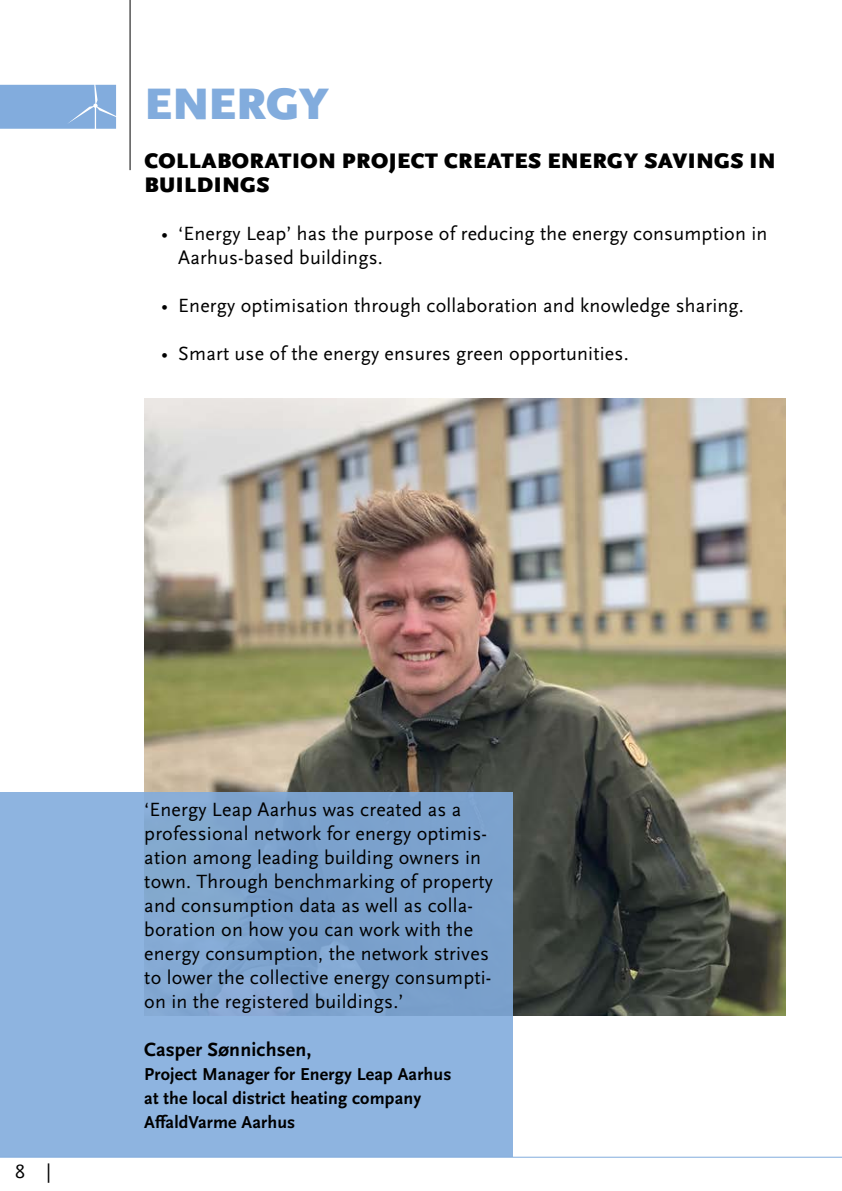
<style>
.page{position:relative;width:842px;height:1191px;background:#fff}
.page>*{position:absolute;margin:0;border:0;box-sizing:border-box;transform-origin:0 0}
.Overskrift{font:900 46px "Scala Sans OT";color:#82acdd}
.Afsnit_Mellemrubrik{font:900 22px/24px "Scala Sans OT";letter-spacing:.02em;color:#000}
.Brødtext{font:20px/24px "Scala Sans OT";letter-spacing:.01em;color:#000}
.indryk{font:20px/24px "Scala Sans OT";letter-spacing:.01em;color:#000}
.bold{font:700 20px "Scala Sans OT";letter-spacing:.01em;color:#000}
.bold-2{font:700 18px/24px "Scala Sans OT";letter-spacing:.01em;color:#000}
</style>
<div class="page">
<img style="left:144px;top:398px;width:641px;height:617px">
<svg style="left:0;top:792px;width:512px;height:364px;background:#86acd7"></svg>
<hr style="left:130px;top:0;width:1px;height:170px;background:#000">
<hr style="left:0;top:1156px;width:842px;height:1px;background:#82acdd">
<svg style="left:0;top:85px;width:116px;height:44px;background:#86aede"></svg>
<p class="Overskrift" style="left:145px;top:76px;width:186px">ENERGY</p>
<p class="Afsnit_Mellemrubrik" style="left:144px;top:149px;width:632px">COLLABORATION PROJECT CREATES ENERGY SAVINGS IN<br>BUILDINGS</p>
<p class="indryk" style="left:178px;top:221px;width:591px;text-indent:-17px">• ‘Energy Leap’ has the purpose of reducing the energy consumption in<br>Aarhus-based buildings.</p>
<p class="indryk" style="left:161px;top:293px;width:584px">• Energy optimisation through collaboration and knowledge sharing.</p>
<p class="indryk" style="left:161px;top:341px;width:469px">• Smart use of the energy ensures green opportunities.</p>
<p class="Brødtext" style="left:15px;top:1159px;width:37px">8 |</p>
<p class="Brødtext" style="left:144px;top:797px;width:350px">‘Energy Leap Aarhus was created as a professional network for energy optimis&shy;ation among leading building owners in town. Through benchmarking of property and consumption data as well as colla&shy;boration on how you can work with the energy consumption, the network strives to lower the collective energy consumpti&shy;on in the registered buildings.’</p>
<p class="bold" style="left:144px;top:1038px;width:169px">Casper Sønnichsen,</p>
<p class="bold-2" style="left:144px;top:1062px;width:309px">Project Manager for Energy Leap Aarhus at the local district heating company<br>AffaldVarme Aarhus</p>
</div>
